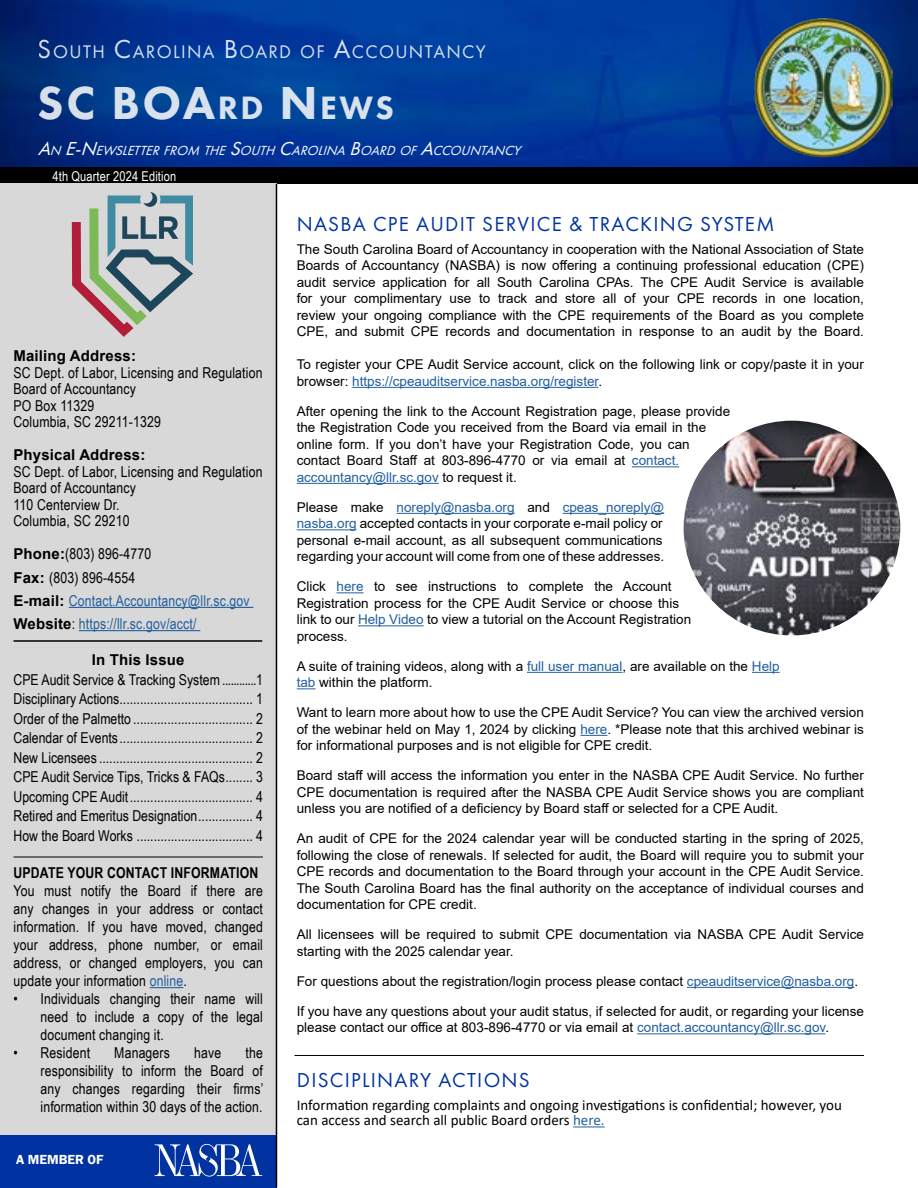
<style>
.page{position:relative;width:918px;height:1188px;background:#fff}
.page>*{position:absolute;margin:0;border:0;box-sizing:border-box;transform-origin:0 0}
.t1{font:800 48px "Futura PT";color:#fff}
.t2{font:21px "Futura PT";letter-spacing:.06em;color:#0033a1}
.t3{font:18.9px "Futura PT";letter-spacing:.07em;color:#fff}
.t4{font:15px/18px "Arial Narrow";letter-spacing:.01em;color:#000;text-align:justify}
.t5{font:15px/15.8px "Calibri";color:#000}
.t6{font:15px/23.2px "Arial Narrow";letter-spacing:.01em;color:#215e9e}
.t7{font:700 15px "Arial";letter-spacing:.01em;color:#000}
.t8{font:700 15px "Arial Narrow";letter-spacing:.01em;color:#000}
.t9{font:italic 13.65px "Futura PT";color:#fff}
.t10{font:13.5px/16.5px "Arial";color:#000}
.t11{font:13.5px "Arial Narrow";letter-spacing:.01em;color:#fff}
.t12{font:600 13.5px "Franklin Gothic";color:#fff}
.s1{font-size:27px}
.s2{font-size:33.6px}
.s3{font-size:19.5px}
.s4{font-family:"Arial";font-weight:700;color:#000}
.s5{color:#000}
.s6{color:#215e9e}
</style>
<div class="page">
<img style="left:0;top:0;width:918px;height:167px">
<div style="left:0;top:167px;width:918px;height:17px;background:#000"></div>
<img style="left:755px;top:18px;width:138px;height:139px">
<hr style="left:352px;top:387px;width:246px;height:1px;background:#215e9e">
<hr style="left:632px;top:466px;width:47px;height:1px;background:#215e9e">
<hr style="left:297px;top:483px;width:142px;height:1px;background:#215e9e">
<hr style="left:397px;top:513px;width:118px;height:1px;background:#215e9e">
<hr style="left:563px;top:513px;width:101px;height:1px;background:#215e9e">
<hr style="left:297px;top:529px;width:60px;height:1px;background:#215e9e">
<svg style="left:337px;top:592px;width:27px;height:1px"></svg>
<hr style="left:358px;top:625px;width:66px;height:1px;background:#215e9e">
<hr style="left:527px;top:672px;width:95px;height:1px;background:#215e9e">
<svg style="left:752px;top:672px;width:28px;height:1px"></svg>
<svg style="left:297px;top:688px;width:18px;height:1px"></svg>
<svg style="left:580px;top:735px;width:27px;height:1px"></svg>
<hr style="left:687px;top:987px;width:168px;height:1px;background:#215e9e">
<hr style="left:637px;top:1033px;width:188px;height:1px;background:#215e9e">
<hr style="left:573px;top:1126px;width:32px;height:1px;background:#215e9e">
<div style="left:0;top:184px;width:276px;height:1004px;background:#d9d8d8"></div>
<hr style="left:69px;top:607px;width:185px;height:1px;background:#215e9e">
<hr style="left:79px;top:630px;width:121px;height:1px;background:#215e9e">
<hr style="left:150px;top:987px;width:33px;height:1px;background:#215e9e">
<div style="left:1px;top:1135px;width:276px;height:52px;background:#0033a1"></div>
<svg style="left:155px;top:1144px;width:107px;height:33px"></svg>
<svg style="left:72px;top:192px;width:121px;height:145px"></svg>
<hr style="left:276px;top:184px;width:1px;height:1003px;background:#000">
<hr style="left:14px;top:640px;width:248px;height:2px;background:#000">
<hr style="left:14px;top:857px;width:249px;height:1px;background:#000">
<hr style="left:295px;top:1055px;width:569px;height:1px;background:#000">
<img style="left:684px;top:421px;width:216px;height:214px">
<h3 class="t3" style="left:38px;top:41px;width:450px"><span class="s1">S</span>OUTH <span class="s1">C</span>AROLINA <span class="s1">B</span>OARD OF <span class="s1">A</span>CCOUNTANCY</h3>
<h1 class="t1" style="left:38px;top:73px;width:355px">SC BOA<span class="s2">RD</span> N<span class="s2">EWS</span></h1>
<p class="t9" style="left:38px;top:142px;width:484px"><span class="s3">A</span>N <span class="s3">E-N</span>EWSLETTER FROM THE <span class="s3">S</span>OUTH <span class="s3">C</span>AROLINA <span class="s3">B</span>OARD OF <span class="s3">A</span>CCOUNTANCY</p>
<p class="t11" style="left:52px;top:166px;width:125px">4th Quarter 2024 Edition</p>
<p class="t7" style="left:14px;top:345px;width:124px">Mailing Address:</p>
<p class="t4" style="left:14px;top:364px;width:251px;line-height:16.5px;text-align:left">SC Dept. of Labor, Licensing and Regulation<br>Board of Accountancy<br>PO Box 11329<br>Columbia, SC 29211-1329</p>
<p class="t7" style="left:14px;top:444px;width:133px">Physical Address:</p>
<p class="t4" style="left:14px;top:463px;width:251px;line-height:16.5px;text-align:left">SC Dept. of Labor, Licensing and Regulation<br>Board of Accountancy<br>110 Centerview Dr.<br>Columbia, SC 29210</p>
<p class="t6" style="left:14px;top:542px;width:238px"><span class="s4">Phone:</span><span class="s5">(803) 896-4770<br></span><span class="s4">Fax:</span> <span class="s5">(803) 896-4554<br></span><span class="s4">E-mail:</span> Contact.Accountancy@llr.sc.gov<br><span class="s4">Website</span><span class="s5">:</span> https://llr.sc.gov/acct/</p>
<p class="t7" style="left:92px;top:649px;width:94px">In This Issue</p>
<p class="t4" style="left:13px;top:669px;width:251px;line-height:19.5px">CPE Audit Service &amp; Tracking System............1<br>Disciplinary Actions....................................... 1<br>Order of the Palmetto ................................... 2<br>Calendar of Events....................................... 2<br>New Licensees ............................................. 2<br>CPE Audit Service Tips, Tricks &amp; FAQs........ 3<br>Upcoming CPE Audit.................................... 4<br>Retired and Emeritus Designation................ 4<br>How the Board Works .................................. 4</p>
<p class="t8" style="left:13px;top:861px;width:246px">UPDATE YOUR CONTACT INFORMATION</p>
<p class="t4" style="left:13px;top:881px;width:251px">You must notify the Board if there are any changes in your address or contact information. If you have moved, changed your address, phone number, or email address, or changed employers, you can update your information <span class="s6">online</span>.</p>
<p class="t4" style="left:40px;top:989px;width:224px;text-indent:-27px">• Individuals changing their name will need to include a copy of the legal document changing it.</p>
<p class="t4" style="left:13px;top:1043px;width:78px">• Resident</p>
<p class="t4" style="left:114px;top:1043px;width:57px">Managers</p>
<p class="t4" style="left:194px;top:1043px;width:29px">have</p>
<p class="t4" style="left:40px;top:1043px;width:224px;text-indent:205px">the responsibility to inform the Board of any changes regarding their firms’ information within 30 days of the action.</p>
<p class="t12" style="left:16px;top:1151px;width:89px">A MEMBER OF</p>
<h2 class="t2" style="left:297px;top:211px;width:479px">NASBA CPE AUDIT SERVICE &amp; TRACKING SYSTEM</h2>
<p class="t10" style="left:297px;top:241px;width:569px;text-align:justify">The South Carolina Board of Accountancy in cooperation with the National Association of State Boards of Accountancy (NASBA) is now offering a continuing professional education (CPE) audit service application for all South Carolina CPAs. The CPE Audit Service is available for your complimentary use to track and store all of your CPE records in one location, review your ongoing compliance with the CPE requirements of the Board as you complete CPE, and submit CPE records and documentation in response to an audit by the Board.</p>
<p class="t10" style="left:297px;top:356px;width:569px">To register your CPE Audit Service account, click on the following link or copy/paste it in your browser: <span class="s6">https://cpeauditservice.nasba.org/register</span>.</p>
<p class="t10" style="left:297px;top:403px;width:435px">After opening the link to the Account Registration page, please provide the Registration Code you received from the Board via email in the online form. If you don’t have your Registration Code, you can contact Board Staff at 803-896-4770 or via email at <span class="s6">contact. accountancy@llr.sc.gov</span> to request it.</p>
<p class="t10" style="left:297px;top:499px;width:369px;text-align:justify">Please make <span class="s6">noreply@nasba.org</span> and <span class="s6">cpeas_noreply@ nasba.org</span> accepted contacts in your corporate e-mail policy or personal e-mail account, as all subsequent communications regarding your account will come from one of these addresses.</p>
<p class="t10" style="left:297px;top:578px;width:396px">Click <span class="s6">here</span> to see instructions to complete the Account Registration process for the CPE Audit Service or choose this link to our <span class="s6">Help Video</span> to view a tutorial on the Account Registration process.</p>
<p class="t10" style="left:297px;top:658px;width:484px">A suite of training videos, along with a <span class="s6">full user manual</span>, are available on the <span class="s6">Help tab</span> within the platform.</p>
<p class="t10" style="left:297px;top:704px;width:569px;text-align:justify">Want to learn more about how to use the CPE Audit Service? You can view the archived version of the webinar held on May 1, 2024 by clicking <span class="s6">here</span>. *Please note that this archived webinar is for informational purposes and is not eligible for CPE credit.</p>
<p class="t10" style="left:297px;top:767px;width:569px;text-align:justify">Board staff will access the information you enter in the NASBA CPE Audit Service. No further CPE documentation is required after the NASBA CPE Audit Service shows you are compliant unless you are notified of a deficiency by Board staff or selected for a CPE Audit.</p>
<p class="t10" style="left:297px;top:830px;width:569px;text-align:justify">An audit of CPE for the 2024 calendar year will be conducted starting in the spring of 2025, following the close of renewals. If selected for audit, the Board will require you to submit your CPE records and documentation to the Board through your account in the CPE Audit Service.<br>The South Carolina Board has the final authority on the acceptance of individual courses and documentation for CPE credit.</p>
<p class="t10" style="left:297px;top:926px;width:569px">All licensees will be required to submit CPE documentation via NASBA CPE Audit Service starting with the 2025 calendar year.</p>
<p class="t10" style="left:297px;top:973px;width:563px">For questions about the registration/login process please contact <span class="s6">cpeauditservice@nasba.org</span>.</p>
<p class="t10" style="left:297px;top:1003px;width:569px">If you have any questions about your audit status, if selected for audit, or regarding your license please contact our office at 803-896-4770 or via email at <span class="s6">contact.accountancy@llr.sc.gov</span>.</p>
<h2 class="t2" style="left:297px;top:1068px;width:235px">DISCIPLINARY ACTIONS</h2>
<p class="t5" style="left:297px;top:1096px;width:547px">Information regarding complaints and ongoing investigations is confidential; however, you can access and search all public Board orders <span class="s6">here.</span></p>
</div>
